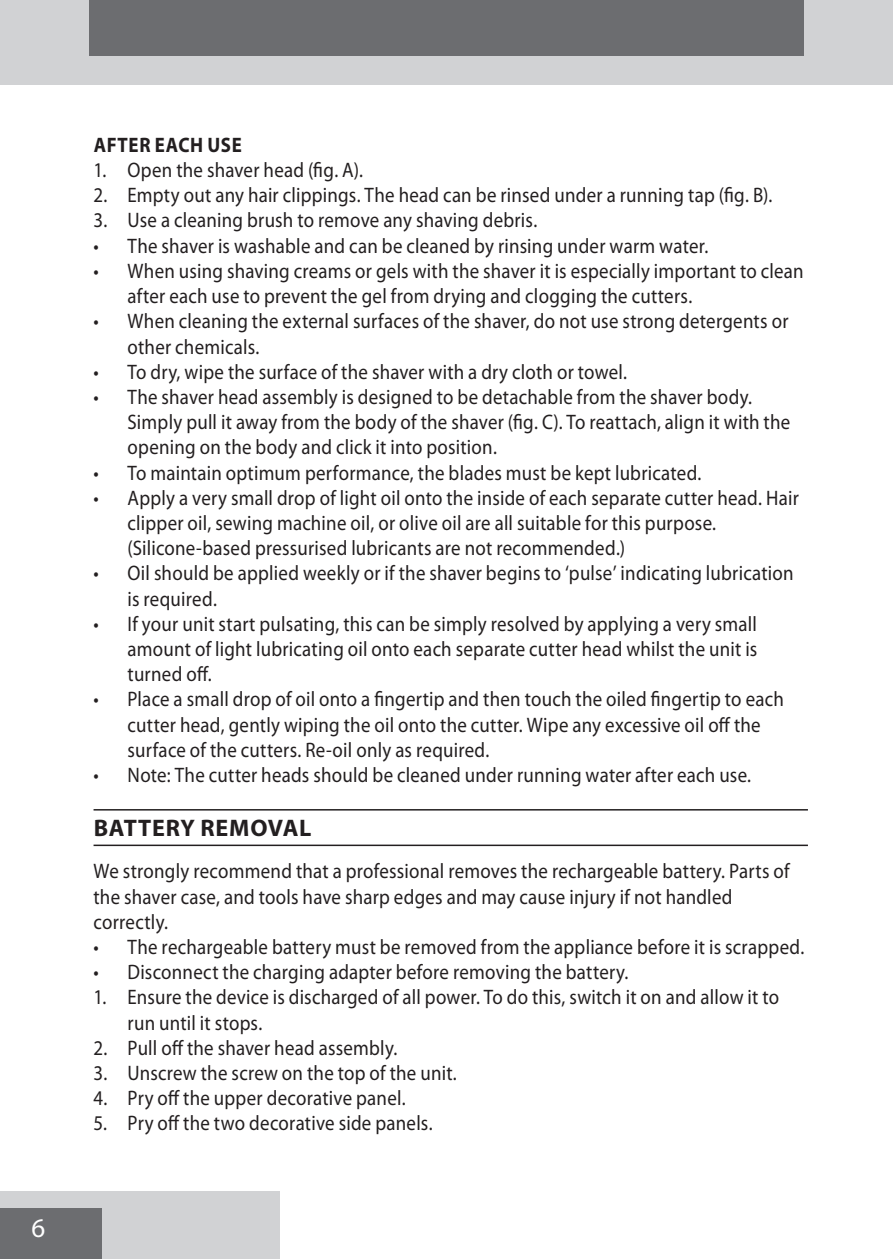
<style>
.page{position:relative;width:893px;height:1259px;background:#fff}
.page>*{position:absolute;margin:0;border:0;box-sizing:border-box;transform-origin:0 0}
.t1{font:27px "Myriad Pro";color:#fff}
.heading{font:700 24px "Myriad Pro";letter-spacing:.025em;color:#231f20}
.default{font:21px/25.2px "Myriad Pro";letter-spacing:.01em;color:#231f20;scale:.9 1}
.Subheading{font:700 21px "Myriad Pro";letter-spacing:.035em;color:#231f20;scale:.9 1}
</style>
<div class="page">
<div style="left:0;top:0;width:893px;height:85px;background:#d1d2d4"></div>
<div style="left:0;top:1191px;width:280px;height:68px;background:#d1d2d4"></div>
<div style="left:0;top:1208px;width:102px;height:51px;background:#6c6d70"></div>
<div style="left:89px;top:0;width:715px;height:56px;background:#6c6d70"></div>
<hr style="left:94px;top:809px;width:714px;height:1px;background:#231f20">
<hr style="left:94px;top:844px;width:714px;height:2px;background:#231f20">
<p class="t1" style="left:31px;top:1211px;width:15px">6</p>
<p class="Subheading" style="left:94px;top:131px;width:166px">AFTER EACH USE</p>
<p class="default" style="left:94px;top:157px;width:301px">1. Open the shaver head (fig. A).</p>
<p class="default" style="left:94px;top:182px;width:756px">2. Empty out any hair clippings. The head can be rinsed under a running tap (fig. B).</p>
<p class="default" style="left:94px;top:207px;width:494px">3. Use a cleaning brush to remove any shaving debris.</p>
<p class="default" style="left:94px;top:233px;width:685px">• The shaver is washable and can be cleaned by rinsing under warm water.</p>
<p class="default" style="left:128px;top:258px;width:753px;text-indent:-34px">• When using shaving creams or gels with the shaver it is especially important to clean after each use to prevent the gel from drying and clogging the cutters.</p>
<p class="default" style="left:128px;top:308px;width:736px;text-indent:-34px">• When cleaning the external surfaces of the shaver, do not use strong detergents or other chemicals.</p>
<p class="default" style="left:94px;top:359px;width:594px">• To dry, wipe the surface of the shaver with a dry cloth or towel.</p>
<p class="default" style="left:128px;top:384px;width:738px;text-indent:-34px">• The shaver head assembly is designed to be detachable from the shaver body.<br>Simply pull it away from the body of the shaver (fig. C). To reattach, align it with the opening on the body and click it into position.</p>
<p class="default" style="left:94px;top:459px;width:677px">• To maintain optimum performance, the blades must be kept lubricated.</p>
<p class="default" style="left:128px;top:485px;width:747px;text-indent:-34px">• Apply a very small drop of light oil onto the inside of each separate cutter head. Hair clipper oil, sewing machine oil, or olive oil are all suitable for this purpose. (Silicone-based pressurised lubricants are not recommended.)</p>
<p class="default" style="left:128px;top:560px;width:742px;text-indent:-34px">• Oil should be applied weekly or if the shaver begins to ‘pulse’ indicating lubrication is required.</p>
<p class="default" style="left:128px;top:611px;width:701px;text-align:justify;text-indent:-34px">• If your unit start pulsating, this can be simply resolved by applying a very small amount of light lubricating oil onto each separate cutter head whilst the unit is turned off.</p>
<p class="default" style="left:128px;top:686px;width:731px;text-indent:-34px">• Place a small drop of oil onto a fingertip and then touch the oiled fingertip to each cutter head, gently wiping the oil onto the cutter. Wipe any excessive oil off the surface of the cutters. Re-oil only as required.</p>
<p class="default" style="left:94px;top:762px;width:732px">• Note: The cutter heads should be cleaned under running water after each use.</p>
<p class="heading" style="left:94px;top:812px;width:219px">BATTERY REMOVAL</p>
<p class="default" style="left:94px;top:858px;width:775px">We strongly recommend that a professional removes the rechargeable battery. Parts of</p>
<p class="default" style="left:94px;top:883px;width:711px">the shaver case, and tools have sharp edges and may cause injury if not handled correctly.</p>
<p class="default" style="left:94px;top:934px;width:791px">• The rechargeable battery must be removed from the appliance before it is scrapped.</p>
<p class="default" style="left:94px;top:959px;width:596px">• Disconnect the charging adapter before removing the battery.</p>
<p class="default" style="left:128px;top:984px;width:726px;text-indent:-34px">1. Ensure the device is discharged of all power. To do this, switch it on and allow it to run until it stops.</p>
<p class="default" style="left:94px;top:1034px;width:339px">2. Pull off the shaver head assembly.</p>
<p class="default" style="left:94px;top:1060px;width:405px">3. Unscrew the screw on the top of the unit.</p>
<p class="default" style="left:94px;top:1085px;width:348px">4. Pry off the upper decorative panel.</p>
<p class="default" style="left:94px;top:1110px;width:378px">5. Pry off the two decorative side panels.</p>
</div>
